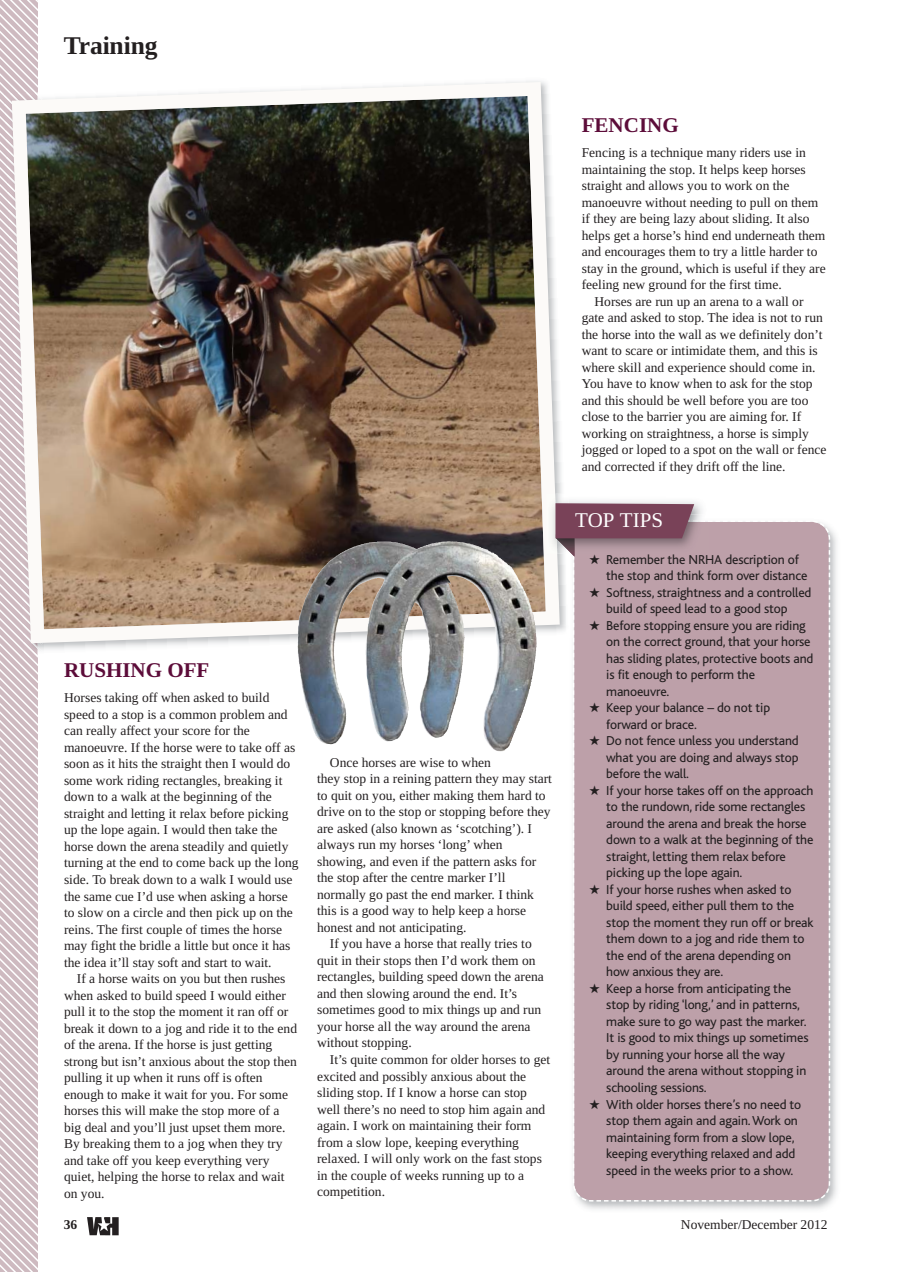
<style>
.page{position:relative;width:898px;height:1272px;background:#fff}
.page>*{position:absolute;margin:0;border:0;box-sizing:border-box;transform-origin:0 0}
.t1{font:700 25.5px "Liberation Serif";letter-spacing:-.005em;color:#231f20}
.t2{font:700 21px "Liberation Serif";color:#5c0c39}
.t3{font:21px "Liberation Serif";color:#fff}
.t4{font:13.5px/16.5px "Liberation Serif";color:#231f20}
.t5{font:13.5px/16.5px "Bliss";letter-spacing:-.01em;color:#231f20}
.t6{font:700 13.5px "Liberation Serif";color:#231f20}
</style>
<div class="page">
<svg style="left:87px;top:1217px;width:32px;height:18px"></svg>
<svg style="left:0;top:0;width:41px;height:1271px"></svg>
<img style="left:5px;top:75px;width:561px;height:575px">
<img style="left:579px;top:529px;width:258px;height:681px">
<div style="left:573px;top:521px;width:257px;height:681px;background:#bda0a9"></div>
<svg style="left:587px;top:1198px;width:7px;height:4px"></svg>
<img style="left:568px;top:500px;width:134px;height:20px">
<img style="left:557px;top:494px;width:11px;height:9px">
<img style="left:546px;top:494px;width:11px;height:60px">
<img style="left:694px;top:535px;width:15px;height:19px">
<img style="left:694px;top:520px;width:15px;height:15px">
<svg style="left:555px;top:503px;width:139px;height:53px;background:#8b6071"></svg>
<img style="left:415px;top:541px;width:108px;height:46px">
<h1 class="t1" style="left:64px;top:36px;width:95px">Training</h1>
<h2 class="t2" style="left:64px;top:662px;width:147px">RUSHING OFF</h2>
<p class="t4" style="left:64px;top:691px;width:236px">Horses taking off when asked to build speed to a stop is a common problem and can really affect your score for the manoeuvre. If the horse were to take off as soon as it hits the straight then I would do some work riding rectangles, breaking it down to a walk at the beginning of the straight and letting it relax before picking up the lope again. I would then take the horse down the arena steadily and quietly turning at the end to come back up the long side. To break down to a walk I would use the same cue I’d use when asking a horse to slow on a circle and then pick up on the reins. The first couple of times the horse may fight the bridle a little but once it has the idea it’ll stay soft and start to wait.</p>
<p class="t4" style="left:64px;top:971px;width:234px;text-indent:13px">If a horse waits on you but then rushes when asked to build speed I would either pull it to the stop the moment it ran off or break it down to a jog and ride it to the end of the arena. If the horse is just getting strong but isn’t anxious about the stop then pulling it up when it runs off is often enough to make it wait for you. For some horses this will make the stop more of a big deal and you’ll just upset them more.<br>By breaking them to a jog when they try and take off you keep everything very quiet, helping the horse to relax and wait on you.</p>
<p class="t4" style="left:330px;top:755px;width:162px">Once horses are wise to when</p>
<p class="t4" style="left:317px;top:771px;width:236px">they stop in a reining pattern they may start</p>
<p class="t4" style="left:317px;top:788px;width:230px">to quit on you, either making them hard to</p>
<p class="t4" style="left:317px;top:804px;width:235px">drive on to the stop or stopping before they</p>
<p class="t4" style="left:317px;top:821px;width:216px">are asked (also known as ‘scotching’). I</p>
<p class="t4" style="left:317px;top:837px;width:187px">always run my horses ‘long’ when</p>
<p class="t4" style="left:317px;top:854px;width:220px">showing, and even if the pattern asks for</p>
<p class="t4" style="left:317px;top:870px;width:190px">the stop after the centre marker I’ll</p>
<p class="t4" style="left:317px;top:887px;width:218px">normally go past the end marker. I think</p>
<p class="t4" style="left:317px;top:903px;width:210px">this is a good way to help keep a horse</p>
<p class="t4" style="left:317px;top:920px;width:151px">honest and not anticipating.</p>
<p class="t4" style="left:330px;top:936px;width:203px">If you have a horse that really tries to</p>
<p class="t4" style="left:317px;top:953px;width:220px">quit in their stops then I’d work them on</p>
<p class="t4" style="left:317px;top:969px;width:228px">rectangles, building speed down the arena</p>
<p class="t4" style="left:317px;top:986px;width:201px">and then slowing around the end. It’s</p>
<p class="t4" style="left:317px;top:1002px;width:225px">sometimes good to mix things up and run</p>
<p class="t4" style="left:317px;top:1019px;width:215px">your horse all the way around the arena</p>
<p class="t4" style="left:317px;top:1035px;width:96px">without stopping.</p>
<p class="t4" style="left:330px;top:1052px;width:222px">It’s quite common for older horses to get</p>
<p class="t4" style="left:317px;top:1068px;width:210px">excited and possibly anxious about the</p>
<p class="t4" style="left:317px;top:1085px;width:211px">sliding stop. If I know a horse can stop</p>
<p class="t4" style="left:317px;top:1101px;width:229px">well there’s no need to stop him again and</p>
<p class="t4" style="left:317px;top:1118px;width:216px">again. I work on maintaining their form</p>
<p class="t4" style="left:317px;top:1134px;width:203px">from a slow lope, keeping everything</p>
<p class="t4" style="left:317px;top:1151px;width:226px">relaxed. I will only work on the fast stops</p>
<p class="t4" style="left:317px;top:1167px;width:208px">in the couple of weeks running up to a</p>
<p class="t4" style="left:317px;top:1184px;width:69px">competition.</p>
<h2 class="t2" style="left:581px;top:117px;width:98px">FENCING</h2>
<p class="t4" style="left:581px;top:145px;width:225px">Fencing is a technique many riders use in</p>
<p class="t4" style="left:581px;top:162px;width:225px">maintaining the stop. It helps keep horses</p>
<p class="t4" style="left:581px;top:178px;width:209px">straight and allows you to work on the</p>
<p class="t4" style="left:581px;top:195px;width:238px">manoeuvre without needing to pull on them</p>
<p class="t4" style="left:581px;top:211px;width:229px">if they are being lazy about sliding. It also</p>
<p class="t4" style="left:581px;top:228px;width:245px">helps get a horse’s hind end underneath them</p>
<p class="t4" style="left:581px;top:244px;width:237px">and encourages them to try a little harder to</p>
<p class="t4" style="left:581px;top:261px;width:245px">stay in the ground, which is useful if they are</p>
<p class="t4" style="left:581px;top:277px;width:201px">feeling new ground for the first time.</p>
<p class="t4" style="left:594px;top:294px;width:210px">Horses are run up an arena to a wall or</p>
<p class="t4" style="left:581px;top:310px;width:242px">gate and asked to stop. The idea is not to run</p>
<p class="t4" style="left:581px;top:327px;width:242px">the horse into the wall as we definitely don’t</p>
<p class="t4" style="left:581px;top:343px;width:237px">want to scare or intimidate them, and this is</p>
<p class="t4" style="left:581px;top:360px;width:235px">where skill and experience should come in.</p>
<p class="t4" style="left:581px;top:376px;width:232px">You have to know when to ask for the stop</p>
<p class="t4" style="left:581px;top:393px;width:228px">and this should be well before you are too</p>
<p class="t4" style="left:581px;top:409px;width:221px">close to the barrier you are aiming for. If</p>
<p class="t4" style="left:581px;top:426px;width:228px">working on straightness, a horse is simply</p>
<p class="t4" style="left:581px;top:442px;width:246px">jogged or loped to a spot on the wall or fence</p>
<p class="t4" style="left:581px;top:459px;width:205px">and corrected if they drift off the line.</p>
<h2 class="t3" style="left:575px;top:512px;width:89px">TOP TIPS</h2>
<p class="t5" style="left:606px;top:552px;width:202px;text-indent:-17px">★ Remember the NRHA description of the stop and think form over distance</p>
<p class="t5" style="left:589px;top:585px;width:224px;text-align:center">★ Softness, straightness and a controlled build of speed lead to a good stop</p>
<p class="t5" style="left:606px;top:618px;width:209px;text-indent:-17px">★ Before stopping ensure you are riding on the correct ground, that your horse has sliding plates, protective boots and is fit enough to perform the manoeuvre.</p>
<p class="t5" style="left:606px;top:701px;width:165px;text-indent:-17px">★ Keep your balance – do not tip forward or brace.</p>
<p class="t5" style="left:606px;top:734px;width:194px;text-align:justify;text-indent:-17px">★ Do not fence unless you understand what you are doing and always stop before the wall.</p>
<p class="t5" style="left:606px;top:783px;width:209px;text-indent:-17px">★ If your horse takes off on the approach to the rundown, ride some rectangles around the arena and break the horse down to a walk at the beginning of the straight, letting them relax before picking up the lope again.</p>
<p class="t5" style="left:606px;top:882px;width:209px;text-indent:-17px">★ If your horse rushes when asked to build speed, either pull them to the stop the moment they run off or break them down to a jog and ride them to the end of the arena depending on how anxious they are.</p>
<p class="t5" style="left:606px;top:981px;width:204px;text-indent:-17px">★ Keep a horse from anticipating the stop by riding ‘long,’ and in patterns, make sure to go way past the marker.<br>It is good to mix things up sometimes by running your horse all the way around the arena without stopping in schooling sessions.</p>
<p class="t5" style="left:606px;top:1097px;width:196px;text-indent:-17px">★ With older horses there’s no need to stop them again and again. Work on maintaining form from a slow lope, keeping everything relaxed and add speed in the weeks prior to a show.</p>
<p class="t6" style="left:64px;top:1219px;width:15px">36</p>
<p class="t4" style="left:680px;top:1217px;width:148px">November/December 2012</p>
</div>
